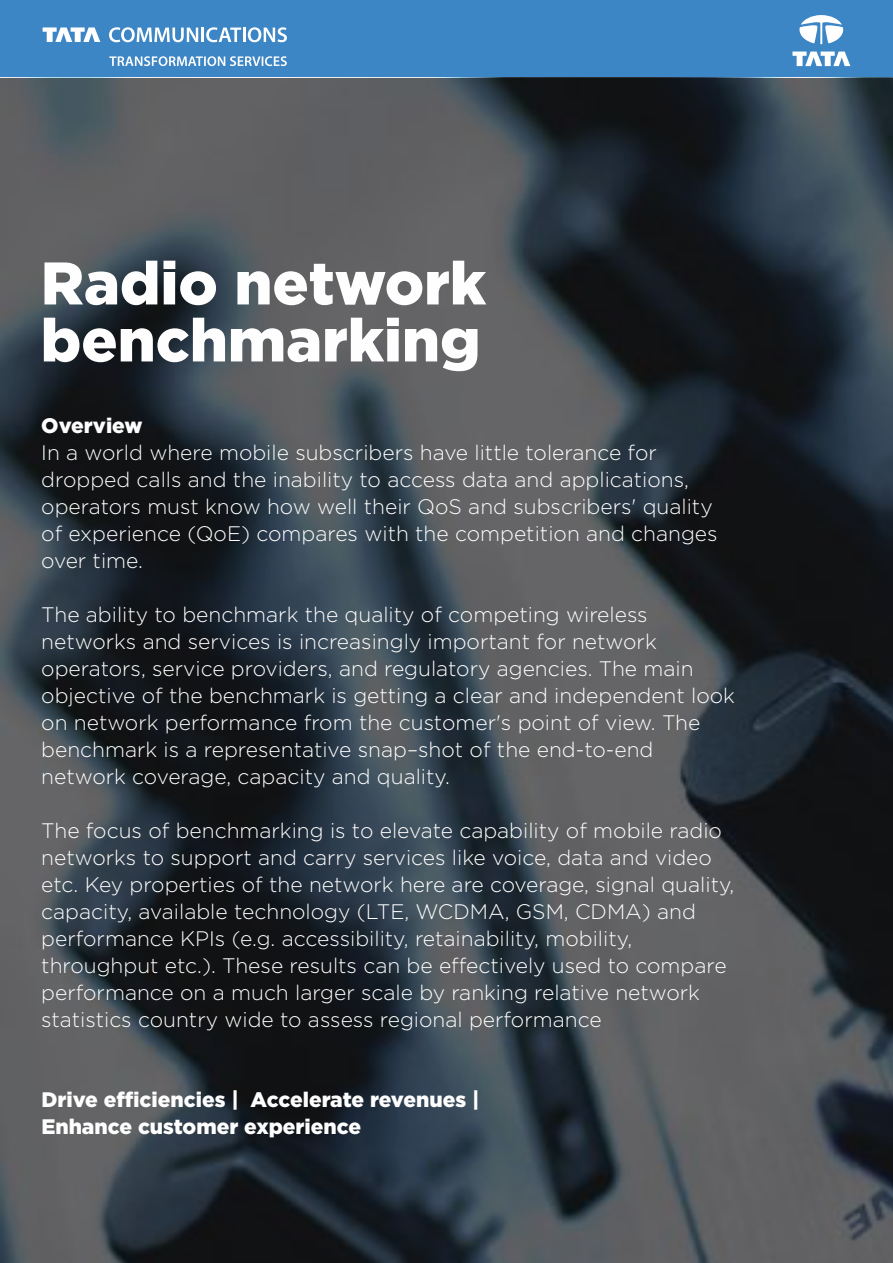
<style>
.page{position:relative;width:893px;height:1263px;background:#fff}
.page>*{position:absolute;margin:0;border:0;box-sizing:border-box;transform-origin:0 0}
.t1{font:900 60px/57px "Gotham";color:#fefefe}
.t2{font:300 21px/27px "Gotham";color:#fefefe}
.t3{font:900 21px/27px "Gotham";color:#fefefe}
</style>
<div class="page">
<div style="left:0;top:0;width:893px;height:81px;background:#3d86c6"></div>
<svg style="left:792px;top:52px;width:58px;height:14px"></svg>
<svg style="left:799px;top:15px;width:44px;height:29px"></svg>
<svg style="left:109px;top:27px;width:89px;height:15px"></svg>
<hr style="left:201px;top:28px;width:3px;height:14px;background:#fefefe">
<svg style="left:206px;top:27px;width:35px;height:15px"></svg>
<hr style="left:243px;top:28px;width:3px;height:14px;background:#fefefe">
<svg style="left:248px;top:27px;width:39px;height:15px"></svg>
<svg style="left:43px;top:27px;width:57px;height:15px"></svg>
<svg style="left:109px;top:56px;width:178px;height:10px"></svg>
<div style="left:1px;top:78px;width:892px;height:1185px;background:#606062;opacity:.96"></div>
<h1 class="t1" style="left:41px;top:259px;width:447px">Radio network benchmarking</h1>
<p class="t3" style="left:41px;top:413px;width:103px">Overview</p>
<p class="t2" style="left:41px;top:440px;width:678px">In a world where mobile subscribers have little tolerance for dropped calls and the inability to access data and applications, operators must know how well their QoS and subscribers' quality of experience (QoE) compares with the competition and changes over time.</p>
<p class="t2" style="left:41px;top:602px;width:695px">The ability to benchmark the quality of competing wireless networks and services is increasingly important for network operators, service providers, and regulatory agencies. The main objective of the benchmark is getting a clear and independent look on network performance from the customer's point of view. The benchmark is a representative snap–shot of the end-to-end network coverage, capacity and quality.</p>
<p class="t2" style="left:41px;top:818px;width:695px">The focus of benchmarking is to elevate capability of mobile radio networks to support and carry services like voice, data and video etc. Key properties of the network here are coverage, signal quality, capacity, available technology (LTE, WCDMA, GSM, CDMA) and performance KPIs (e.g. accessibility, retainability, mobility, throughput etc.). These results can be effectively used to compare performance on a much larger scale by ranking relative network statistics country wide to assess regional performance</p>
<p class="t3" style="left:41px;top:1087px;width:440px">Drive efficiencies | Accelerate revenues |<br>Enhance customer experience</p>
</div>
